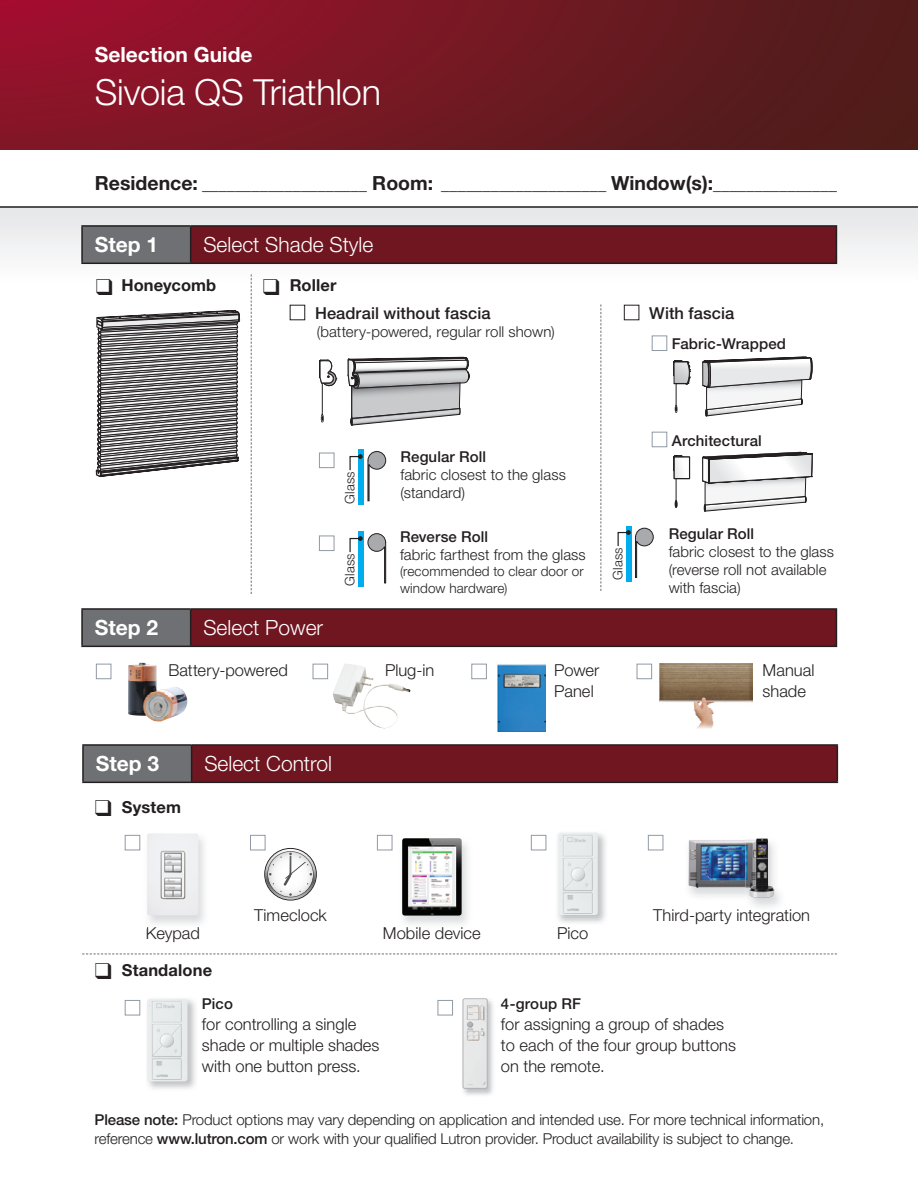
<style>
.page{position:relative;width:918px;height:1188px;background:#fff}
.page>*{position:absolute;margin:0;border:0;box-sizing:border-box;transform-origin:0 0}
.t1{font:300 36px "Helvetica Neue LT Std";letter-spacing:-.005em;color:#fff}
.t2{font:300 21px "Helvetica Neue LT Std";color:#fff}
.t3{font:700 21px "Helvetica Neue LT Std";color:#fff}
.t4{font:300 16.5px/21px "Helvetica Neue LT Std";color:#231f20}
.t5{font:700 16.5px "Helvetica Neue LT Std";letter-spacing:.01em;color:#231f20}
.t6{font:500 16.5px "Helvetica Neue LT Std";color:#231f20}
.t7{font:300 15px/18px "Helvetica Neue LT Std";letter-spacing:-.01em;color:#231f20}
.t8{font:500 15px "Helvetica Neue LT Std";letter-spacing:.005em;color:#231f20}
.t9{font:300 13.5px/16.5px "Helvetica Neue LT Std";letter-spacing:.01em;color:#231f20}
.t10{font:300 13.2px "Helvetica Neue LT Std";letter-spacing:.015em;color:#231f20}
.s1{font-size:19.5px}
.s2{font-weight:500}
</style>
<div class="page">
<div style="left:0;top:0;width:918px;height:149px;background:linear-gradient(to right,#97122c,#4c1e1a)"></div>
<div style="left:0;top:206px;width:918px;height:77px;background:linear-gradient(to right,#f1f2f2,#f1f2f2)"></div>
<hr style="left:0;top:206px;width:918px;height:2px;background:#231f20">
<div style="left:82px;top:609px;width:109px;height:37px;background:#6f7073"></div>
<div style="left:191px;top:609px;width:645px;height:37px;background:#6f1621"></div>
<hr style="left:81px;top:608px;width:110px;height:2px;background:#231f20">
<hr style="left:81px;top:610px;width:2px;height:36px;background:#231f20">
<hr style="left:191px;top:608px;width:646px;height:2px;background:#231f20">
<hr style="left:190px;top:610px;width:1px;height:36px;background:#231f20">
<hr style="left:836px;top:610px;width:1px;height:36px;background:#231f20">
<hr style="left:81px;top:646px;width:756px;height:1px;background:#231f20">
<div style="left:82px;top:226px;width:109px;height:37px;background:#6f7073"></div>
<div style="left:191px;top:226px;width:645px;height:37px;background:#6f1621"></div>
<hr style="left:81px;top:225px;width:110px;height:2px;background:#231f20">
<hr style="left:81px;top:227px;width:2px;height:36px;background:#231f20">
<hr style="left:191px;top:225px;width:646px;height:2px;background:#231f20">
<hr style="left:190px;top:227px;width:1px;height:36px;background:#231f20">
<hr style="left:836px;top:227px;width:1px;height:36px;background:#231f20">
<hr style="left:81px;top:263px;width:756px;height:1px;background:#231f20">
<img style="left:497px;top:679px;width:48px;height:53px">
<svg style="left:96px;top:663px;width:556px;height:16px"></svg>
<img style="left:660px;top:664px;width:92px;height:65px">
<img style="left:128px;top:662px;width:61px;height:59px">
<img style="left:333px;top:663px;width:78px;height:66px">
<svg style="left:251px;top:274px;width:1px;height:320px"></svg>
<div style="left:83px;top:745px;width:109px;height:37px;background:#6f7073"></div>
<div style="left:192px;top:745px;width:645px;height:37px;background:#6f1621"></div>
<hr style="left:82px;top:744px;width:110px;height:2px;background:#231f20">
<hr style="left:82px;top:746px;width:2px;height:36px;background:#231f20">
<hr style="left:192px;top:744px;width:646px;height:2px;background:#231f20">
<hr style="left:191px;top:746px;width:1px;height:36px;background:#231f20">
<hr style="left:837px;top:746px;width:1px;height:36px;background:#231f20">
<hr style="left:82px;top:782px;width:756px;height:1px;background:#231f20">
<img style="left:148px;top:998px;width:48px;height:91px">
<img style="left:147px;top:999px;width:41px;height:82px">
<svg style="left:82px;top:954px;width:755px;height:1px"></svg>
<svg style="left:124px;top:1000px;width:329px;height:16px"></svg>
<img style="left:462px;top:999px;width:31px;height:96px">
<svg style="left:463px;top:998px;width:25px;height:91px;background:#dddede"></svg>
<img style="left:147px;top:833px;width:51px;height:82px">
<div style="left:125px;top:835px;width:15px;height:15px;border:1px solid #9199a4"></div>
<svg style="left:264px;top:848px;width:53px;height:53px"></svg>
<div style="left:250px;top:835px;width:15px;height:15px;border:1px solid #9199a4"></div>
<img style="left:402px;top:838px;width:60px;height:78px">
<div style="left:377px;top:835px;width:15px;height:15px;border:1px solid #9199a4"></div>
<img style="left:688px;top:840px;width:57px;height:48px">
<img style="left:745px;top:839px;width:35px;height:68px">
<img style="left:749px;top:838px;width:25px;height:60px">
<div style="left:648px;top:835px;width:15px;height:15px;border:1px solid #9199a4"></div>
<img style="left:558px;top:833px;width:48px;height:90px">
<img style="left:557px;top:832px;width:41px;height:83px">
<div style="left:531px;top:835px;width:15px;height:15px;border:1px solid #9199a4"></div>
<svg style="left:601px;top:304px;width:1px;height:287px"></svg>
<svg style="left:674px;top:456px;width:16px;height:51px"></svg>
<div style="left:674px;top:457px;width:15px;height:22px;border:1px solid #231f20"></div>
<svg style="left:702px;top:451px;width:111px;height:60px"></svg>
<div style="left:652px;top:336px;width:15px;height:15px;border:1px solid #9199a4"></div>
<div style="left:652px;top:432px;width:15px;height:15px;border:1px solid #9199a4"></div>
<div style="left:626px;top:526px;width:6px;height:56px;background:#00aeef"></div>
<svg style="left:617px;top:528px;width:37px;height:50px"></svg>
<div style="left:624px;top:305px;width:15px;height:15px;border:1px solid #231f20"></div>
<svg style="left:674px;top:361px;width:17px;height:52px"></svg>
<svg style="left:703px;top:357px;width:110px;height:59px"></svg>
<svg style="left:95px;top:310px;width:145px;height:167px"></svg>
<div style="left:290px;top:305px;width:15px;height:15px;border:1px solid #231f20"></div>
<div style="left:319px;top:453px;width:15px;height:15px;border:1px solid #9199a4"></div>
<div style="left:358px;top:449px;width:6px;height:56px;background:#00aeef"></div>
<svg style="left:349px;top:451px;width:37px;height:50px"></svg>
<div style="left:319px;top:536px;width:15px;height:15px;border:1px solid #9199a4"></div>
<div style="left:358px;top:531px;width:6px;height:56px;background:#00aeef"></div>
<svg style="left:349px;top:533px;width:37px;height:50px"></svg>
<hr style="left:322px;top:383px;width:1px;height:31px;background:#231f20">
<svg style="left:321px;top:413px;width:2px;height:10px"></svg>
<svg style="left:319px;top:360px;width:19px;height:32px"></svg>
<svg style="left:348px;top:357px;width:121px;height:69px"></svg>
<svg style="left:97px;top:279px;width:15px;height:4px"></svg>
<svg style="left:263px;top:279px;width:16px;height:4px"></svg>
<h2 class="t3" style="left:95px;top:47px;width:159px">Selection Guide</h2>
<h1 class="t1" style="left:95px;top:80px;width:288px">Sivoia QS Triathlon</h1>
<p class="t5" style="left:95px;top:178px;width:744px"><span class="s1">Residence:</span> ____________________ <span class="s1">Room:</span> ____________________ <span class="s1">Window(s):</span>_______________</p>
<h2 class="t3" style="left:95px;top:237px;width:65px">Step 1</h2>
<h2 class="t2" style="left:203px;top:237px;width:172px">Select Shade Style</h2>
<p class="t5" style="left:121px;top:280px;width:96px">Honeycomb</p>
<p class="t5" style="left:290px;top:280px;width:49px">Roller</p>
<p class="t6" style="left:315px;top:307px;width:177px">Headrail without fascia</p>
<p class="t6" style="left:649px;top:307px;width:86px">With fascia</p>
<p class="t7" style="left:317px;top:324px;width:239px">(battery-powered, regular roll shown)</p>
<p class="t8" style="left:672px;top:339px;width:116px">Fabric-Wrapped</p>
<h2 class="t3" style="left:95px;top:620px;width:65px">Step 2</h2>
<h2 class="t2" style="left:203px;top:620px;width:121px">Select Power</h2>
<p class="t10" style="left:345px;top:504px;width:34px;rotate:-90deg">Glass</p>
<p class="t10" style="left:345px;top:586px;width:34px;rotate:-90deg">Glass</p>
<p class="t8" style="left:400px;top:451px;width:87px">Regular Roll</p>
<p class="t7" style="left:400px;top:467px;width:167px">fabric closest to the glass (standard)</p>
<p class="t8" style="left:400px;top:531px;width:90px">Reverse Roll</p>
<p class="t7" style="left:400px;top:547px;width:187px">fabric farthest from the glass</p>
<p class="t9" style="left:400px;top:564px;width:185px">(recommended to clear door or window hardware)</p>
<p class="t10" style="left:613px;top:580px;width:34px;rotate:-90deg">Glass</p>
<p class="t8" style="left:672px;top:435px;width:92px">Architectural</p>
<p class="t8" style="left:669px;top:528px;width:87px">Regular Roll</p>
<p class="t7" style="left:669px;top:544px;width:167px">fabric closest to the glass (reverse roll not available with fascia)</p>
<p class="t4" style="left:168px;top:661px;width:121px">Battery-powered</p>
<p class="t4" style="left:385px;top:661px;width:51px">Plug-in</p>
<p class="t4" style="left:762px;top:661px;width:54px">Manual shade</p>
<p class="t4" style="left:554px;top:661px;width:47px">Power<br>Panel</p>
<h2 class="t3" style="left:96px;top:756px;width:65px">Step 3</h2>
<h2 class="t2" style="left:204px;top:756px;width:129px">Select Control</h2>
<p class="t5" style="left:122px;top:801px;width:61px">System</p>
<p class="t4" style="left:254px;top:906px;width:74px">Timeclock</p>
<p class="t4" style="left:653px;top:906px;width:158px">Third-party integration</p>
<p class="t4" style="left:146px;top:924px;width:56px">Keypad</p>
<p class="t4" style="left:383px;top:924px;width:99px">Mobile device</p>
<p class="t4" style="left:557px;top:924px;width:33px">Pico</p>
<p class="t5" style="left:122px;top:964px;width:92px">Standalone</p>
<p class="t8" style="left:202px;top:999px;width:33px">Pico</p>
<p class="t4" style="left:202px;top:1015px;width:179px">for controlling a single shade or multiple shades with one button press.</p>
<p class="t8" style="left:501px;top:999px;width:82px">4-group RF</p>
<p class="t4" style="left:501px;top:1015px;width:237px">for assigning a group of shades to each of the four group buttons on the remote.</p>
<p class="t7" style="left:95px;top:1111px;width:731px;line-height:19.5px"><span class="s2">Please note:</span> Product options may vary depending on application and intended use. For more technical information, reference <span class="s2">www.lutron.com</span> or work with your qualified Lutron provider. Product availability is subject to change.</p>
</div>
